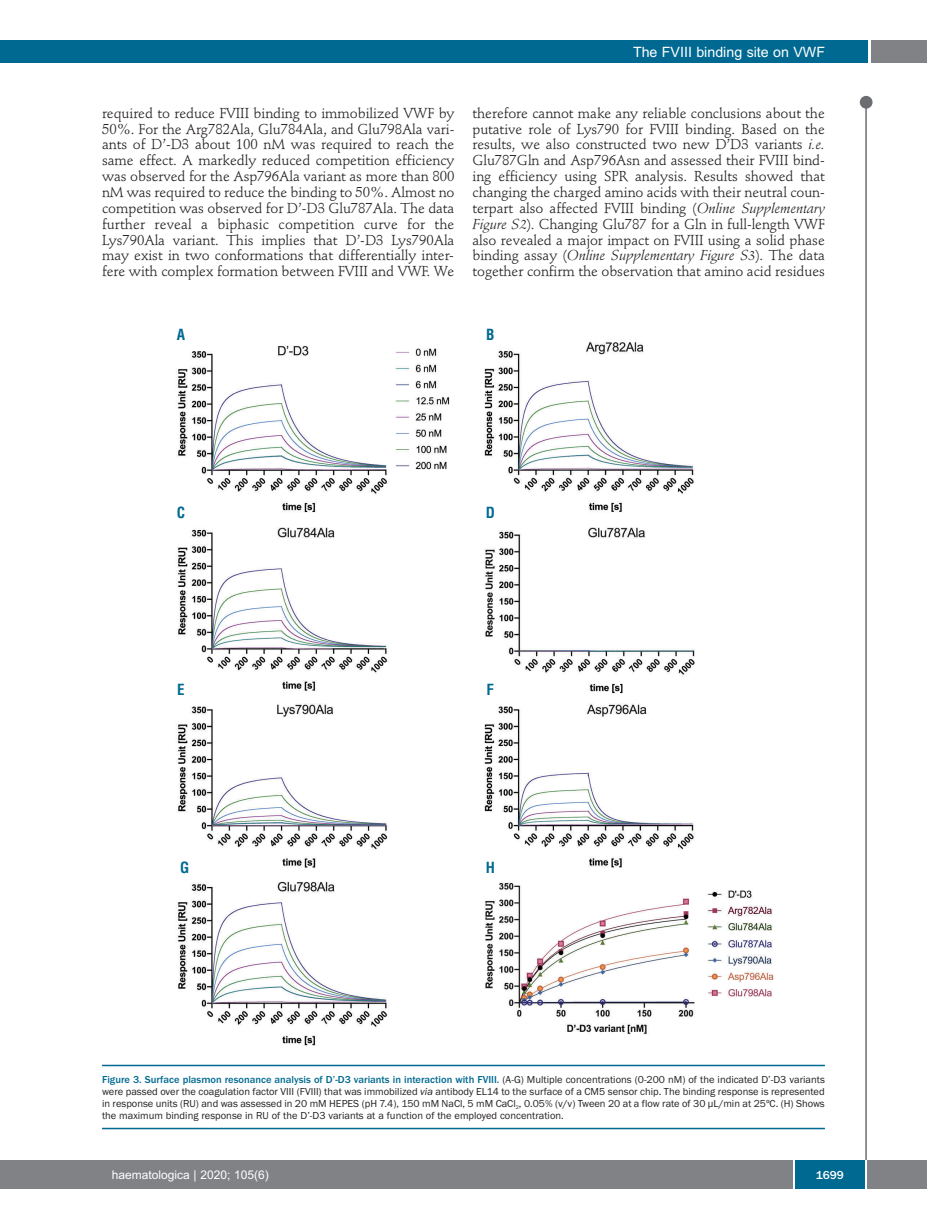
<style>
.page{position:relative;width:927px;height:1225px;background:#fff}
.page>*{position:absolute;margin:0;border:0;box-sizing:border-box;transform-origin:0 0}
.t1{font:700 condensed 15px "Helvetica";color:#006991}
.t2{font:14.25px/15.9px "Stempel Schneidler";letter-spacing:-.005em;color:#231f20;text-align:justify}
.t3{font:14.25px "Arial";color:#fff}
.t4{font:12px "Arial";color:#fff}
.t5{font:500 12px "Franklin Gothic";color:#fff}
.t6{font:10.5px/12px "Franklin Gothic";color:#231f20;text-align:justify}
.s1{font-style:italic}
.s2{font-weight:500;color:#006991}
</style>
<div class="page">
<div style="left:860px;top:96px;width:12px;height:13px;background:#6c6d70;border-radius:50%"></div>
<hr style="left:865px;top:98px;width:2px;height:1062px;background:#6c6d70">
<div style="left:871px;top:40px;width:56px;height:22px;background:#808285"></div>
<div style="left:18px;top:40px;width:849px;height:22px;background:#006991"></div>
<div style="left:17px;top:1160px;width:910px;height:28px;background:#808285"></div>
<div style="left:795px;top:1160px;width:70px;height:28px;background:#006991"></div>
<hr style="left:793px;top:1160px;width:2px;height:28px;background:#fff">
<hr style="left:865px;top:1160px;width:2px;height:28px;background:#fff">
<div style="left:0;top:40px;width:19px;height:22px;background:#006991"></div>
<div style="left:0;top:1160px;width:18px;height:28px;background:#808285"></div>
<img style="left:176px;top:342px;width:599px;height:704px">
<hr style="left:102px;top:1064px;width:723px;height:2px;background:#006991">
<hr style="left:102px;top:1127px;width:723px;height:2px;background:#006991">
<p class="t3" style="left:633px;top:44px;width:194px">The FVIII binding site on VWF</p>
<p class="t2" style="left:102px;top:106px;width:354px">required to reduce FVIII binding to immobilized VWF by 50%. For the Arg782Ala, Glu784Ala, and Glu798Ala vari&shy;ants of D’-D3 about 100 nM was required to reach the same effect. A markedly reduced competition efficiency was observed for the Asp796Ala variant as more than 800 nM was required to reduce the binding to 50%. Almost no competition was observed for D’-D3 Glu787Ala. The data further reveal a biphasic competition curve for the Lys790Ala variant. This implies that D’-D3 Lys790Ala may exist in two conformations that differentially inter&shy;fere with complex formation between FVIII and VWF. We</p>
<p class="t2" style="left:472px;top:106px;width:354px">therefore cannot make any reliable conclusions about the putative role of Lys790 for FVIII binding. Based on the results, we also constructed two new D’D3 variants <span class="s1">i.e.<br></span>Glu787Gln and Asp796Asn and assessed their FVIII bind&shy;ing efficiency using SPR analysis. Results showed that changing the charged amino acids with their neutral coun&shy;terpart also affected FVIII binding (<span class="s1">Online Supplementary Figure S2</span>). Changing Glu787 for a Gln in full-length VWF also revealed a major impact on FVIII using a solid phase binding assay (<span class="s1">Online Supplementary Figure S3</span>). The data together confirm the observation that amino acid residues</p>
<p class="t1" style="left:177px;top:326px;width:10px">A</p>
<p class="t1" style="left:486px;top:326px;width:10px">B</p>
<p class="t1" style="left:177px;top:503px;width:10px">C</p>
<p class="t1" style="left:486px;top:503px;width:11px">D</p>
<p class="t1" style="left:177px;top:681px;width:9px">E</p>
<p class="t1" style="left:487px;top:681px;width:9px">F</p>
<p class="t1" style="left:180px;top:858px;width:11px">G</p>
<p class="t1" style="left:486px;top:858px;width:11px">H</p>
<p class="t6" style="left:102px;top:1073px;width:724px"><span class="s2">Figure 3. Surface plasmon resonance analysis of D’-D3 variants in interaction with FVIII.</span> (A-G) Multiple concentrations (0-200 nM) of the indicated D’-D3 variants were passed over the coagulation factor VIII (FVIII) that was immobilized <span class="s1">via</span> antibody EL14 to the surface of a CM5 sensor chip. The binding response is represented in response units (RU) and was assessed in 20 mM HEPES (pH 7.4), 150 mM NaCl, 5 mM CaCl<sub>2</sub>, 0.05% (v/v) Tween 20 at a flow rate of 30 µL/min at 25ºC. (H) Shows the maximum binding response in RU of the D’-D3 variants at a function of the employed concentration.</p>
<p class="t4" style="left:112px;top:1167px;width:158px">haematologica | 2020; 105(6)</p>
<p class="t5" style="left:816px;top:1167px;width:29px">1699</p>
</div>
